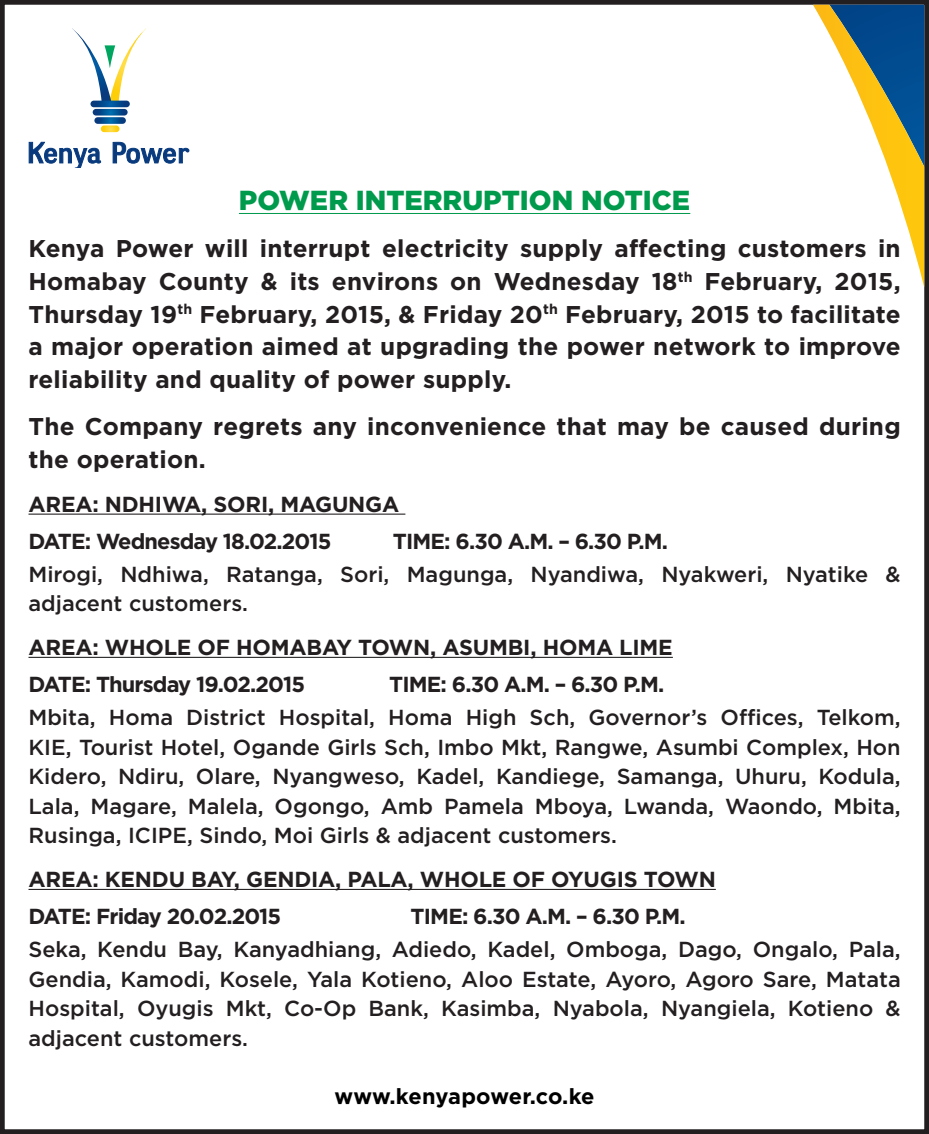
<style>
.page{position:relative;width:929px;height:1134px;background:#fff}
.page>*{position:absolute;margin:0;border:0;box-sizing:border-box;transform-origin:0 0}
.Head_2_1{font:900 27.5px "Gotham";color:#009a4c}
.t1{font:700 24.25px/32.8px "Gotham";letter-spacing:.01em;color:#231f20;text-align:justify}
.t2{font:500 21.75px/29.5px "Gotham";color:#231f20;text-align:justify}
.t3{font:700 21.75px "Gotham";letter-spacing:-.04em;color:#231f20}
.t4{font:700 21.75px "Gotham";letter-spacing:-.01em;color:#231f20}
.t5{font:700 21.75px "Gotham";letter-spacing:-.005em;color:#000}
</style>
<div class="page">
<div style="left:0;top:0;width:928px;height:1134px;border:5px solid #231f20"></div>
<svg style="left:29px;top:142px;width:72px;height:26px"></svg>
<svg style="left:113px;top:142px;width:76px;height:21px"></svg>
<svg style="left:101px;top:125px;width:18px;height:7px"></svg>
<svg style="left:94px;top:117px;width:32px;height:7px"></svg>
<svg style="left:72px;top:28px;width:75px;height:88px"></svg>
<svg style="left:812px;top:5px;width:112px;height:282px"></svg>
<hr style="left:239px;top:213px;width:451px;height:1px;background:#009a4c">
<hr style="left:28px;top:514px;width:377px;height:1px;background:#231f20">
<hr style="left:28px;top:657px;width:644px;height:1px;background:#231f20">
<hr style="left:28px;top:889px;width:687px;height:1px;background:#231f20">
<p class="Head_2_1" style="left:239px;top:181px;width:453px">POWER INTERRUPTION NOTICE</p>
<p class="t1" style="left:28px;top:232px;width:873px">Kenya Power will interrupt electricity supply affecting customers in Homabay County &amp; its environs on Wednesday 18<sup>th</sup> February, 2015, Thursday 19<sup>th</sup> February, 2015, &amp; Friday 20<sup>th</sup> February, 2015 to facilitate a major operation aimed at upgrading the power network to improve reliability and quality of power supply.</p>
<p class="t1" style="left:28px;top:410px;width:873px">The Company regrets any inconvenience that may be caused during the operation.</p>
<p class="t4" style="left:28px;top:490px;width:372px">AREA: NDHIWA, SORI, MAGUNGA</p>
<p class="t3" style="left:28px;top:526px;width:304px">DATE: Wednesday 18.02.2015</p>
<p class="t3" style="left:393px;top:526px;width:276px">TIME: 6.30 A.M. – 6.30 P.M.</p>
<p class="t2" style="left:28px;top:559px;width:873px">Mirogi, Ndhiwa, Ratanga, Sori, Magunga, Nyandiwa, Nyakweri, Nyatike &amp; adjacent customers.</p>
<p class="t4" style="left:28px;top:633px;width:645px">AREA: WHOLE OF HOMABAY TOWN, ASUMBI, HOMA LIME</p>
<p class="t3" style="left:28px;top:670px;width:278px">DATE: Thursday 19.02.2015</p>
<p class="t3" style="left:389px;top:670px;width:276px">TIME: 6.30 A.M. – 6.30 P.M.</p>
<p class="t2" style="left:28px;top:702px;width:873px">Mbita, Homa District Hospital, Homa High Sch, Governor’s Offices, Telkom, KIE, Tourist Hotel, Ogande Girls Sch, Imbo Mkt, Rangwe, Asumbi Complex, Hon Kidero, Ndiru, Olare, Nyangweso, Kadel, Kandiege, Samanga, Uhuru, Kodula, Lala, Magare, Malela, Ogongo, Amb Pamela Mboya, Lwanda, Waondo, Mbita, Rusinga, ICIPE, Sindo, Moi Girls &amp; adjacent customers.</p>
<p class="t4" style="left:28px;top:865px;width:688px">AREA: KENDU BAY, GENDIA, PALA, WHOLE OF OYUGIS TOWN</p>
<p class="t3" style="left:28px;top:902px;width:254px">DATE: Friday 20.02.2015</p>
<p class="t3" style="left:410px;top:902px;width:276px">TIME: 6.30 A.M. – 6.30 P.M.</p>
<p class="t2" style="left:28px;top:934px;width:873px">Seka, Kendu Bay, Kanyadhiang, Adiedo, Kadel, Omboga, Dago, Ongalo, Pala, Gendia, Kamodi, Kosele, Yala Kotieno, Aloo Estate, Ayoro, Agoro Sare, Matata Hospital, Oyugis Mkt, Co-Op Bank, Kasimba, Nyabola, Nyangiela, Kotieno &amp; adjacent customers.</p>
<p class="t5" style="left:334px;top:1082px;width:261px">www.kenyapower.co.ke</p>
</div>
